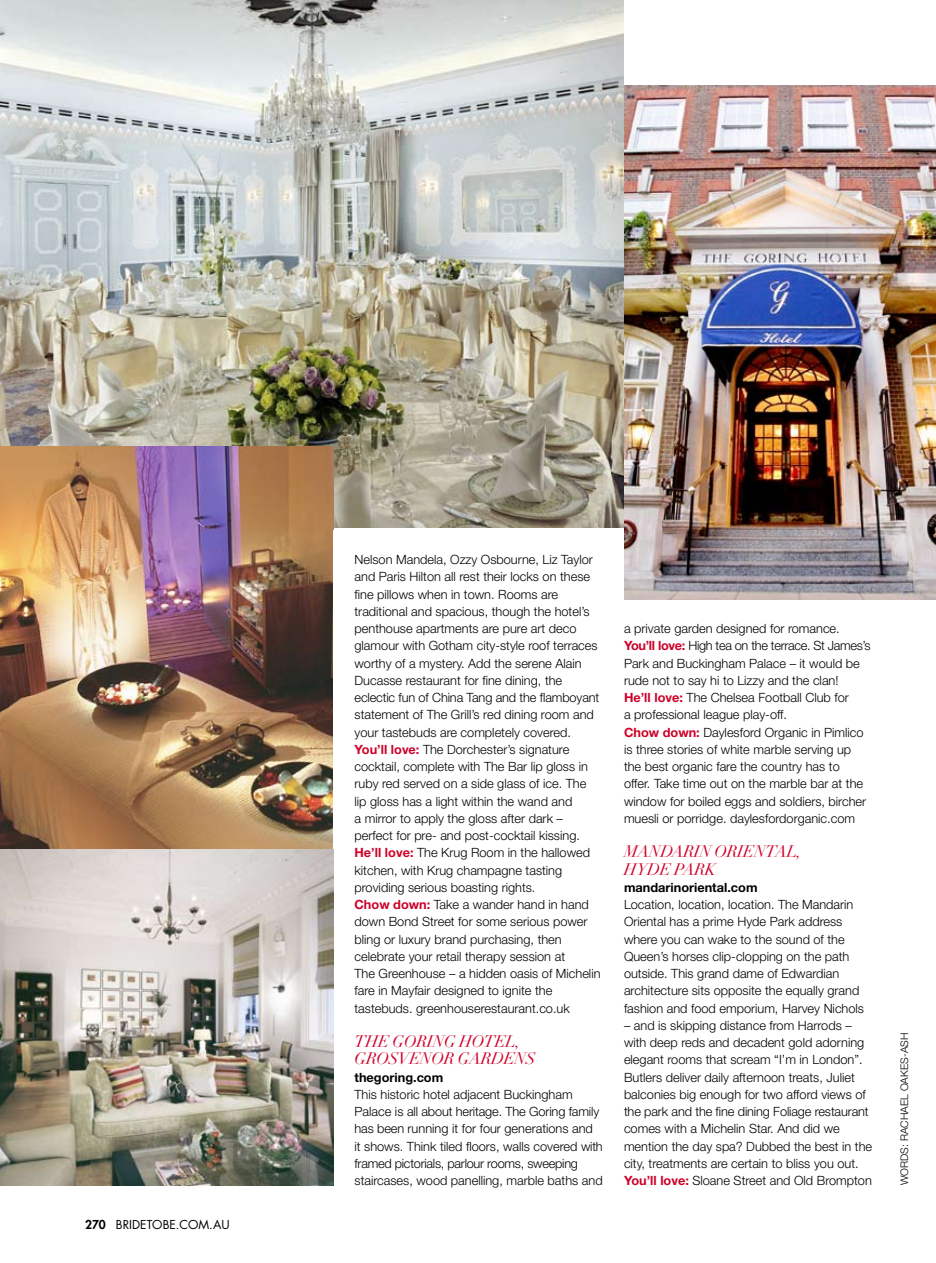
<style>
.page{position:relative;width:936px;height:1263px;background:#fff}
.page>*{position:absolute;margin:0;border:0;box-sizing:border-box;transform-origin:0 0}
.t1{font:italic 16.5px/17.2px "Didot LT Std";letter-spacing:-.025em;color:#ce0029}
.t2{font:300 12.75px/17.2px "Helvetica Neue";color:#000}
.t3{font:700 12.75px "Helvetica Neue";color:#000}
.t4{font:12px "Futura";color:#000}
.t5{font:300 10.5px "Helvetica Neue";color:#000}
.s1{font-weight:800}
.s2{font-weight:700;color:#ce0029}
</style>
<div class="page">
<img style="left:0;top:0;width:624px;height:527px">
<img style="left:0;top:446px;width:333px;height:403px">
<img style="left:0;top:849px;width:333px;height:336px">
<img style="left:624px;top:85px;width:311px;height:515px">
<p class="t4" style="left:85px;top:1217px;width:146px"><span class="s1">270</span> BRIDETOBE.COM.AU</p>
<p class="t2" style="left:354px;top:551px;width:247px">Nelson Mandela, Ozzy Osbourne, Liz Taylor and Paris Hilton all rest their locks on these fine pillows when in town. Rooms are traditional and spacious, though the hotel’s penthouse apartments are pure art deco glamour with Gotham city-style roof terraces worthy of a mystery. Add the serene Alain Ducasse restaurant for fine dining, the eclectic fun of China Tang and the flamboyant statement of The Grill’s red dining room and your tastebuds are completely covered.<br><span class="s2">You’ll love:</span> The Dorchester’s signature cocktail, complete with The Bar lip gloss in ruby red served on a side glass of ice. The lip gloss has a light within the wand and<br>a mirror to apply the gloss after dark – perfect for pre- and post-cocktail kissing.<br><span class="s2">He’ll love:</span> The Krug Room in the hallowed kitchen, with Krug champagne tasting providing serious boasting rights.<br><span class="s2">Chow down:</span> Take a wander hand in hand down Bond Street for some serious power bling or luxury brand purchasing, then celebrate your retail therapy session at<br>The Greenhouse – a hidden oasis of Michelin fare in Mayfair designed to ignite the tastebuds. greenhouserestaurant.co.uk</p>
<p class="t1" style="left:354px;top:1033px;width:183px">THE GORING HOTEL,<br>GROSVENOR GARDENS</p>
<p class="t3" style="left:354px;top:1069px;width:90px">thegoring.com</p>
<p class="t2" style="left:354px;top:1085px;width:250px">This historic hotel adjacent Buckingham Palace is all about heritage. The Goring family has been running it for four generations and<br>it shows. Think tiled floors, walls covered with framed pictorials, parlour rooms, sweeping staircases, wood panelling, marble baths and</p>
<p class="t2" style="left:624px;top:620px;width:248px">a private garden designed for romance.<br><span class="s2">You’ll love:</span> High tea on the terrace. St James’s Park and Buckingham Palace – it would be rude not to say hi to Lizzy and the clan!<br><span class="s2">He’ll love:</span> The Chelsea Football Club for<br>a professional league play-off.<br><span class="s2">Chow down:</span> Daylesford Organic in Pimlico is three stories of white marble serving up the best organic fare the country has to<br>offer. Take time out on the marble bar at the window for boiled eggs and soldiers, bircher muesli or porridge. daylesfordorganic.com</p>
<p class="t1" style="left:624px;top:843px;width:179px">MANDARIN ORIENTAL,<br>HYDE PARK</p>
<p class="t3" style="left:624px;top:879px;width:135px">mandarinoriental.com</p>
<p class="t2" style="left:624px;top:896px;width:241px">Location, location, location. The Mandarin Oriental has a prime Hyde Park address where you can wake to the sound of the Queen’s horses clip-clopping on the path outside. This grand dame of Edwardian architecture sits opposite the equally grand fashion and food emporium, Harvey Nichols</p>
<p class="t2" style="left:624px;top:1016px;width:250px">– and is skipping distance from Harrods – with deep reds and decadent gold adorning elegant rooms that scream “I’m in London”.<br>Butlers deliver daily afternoon treats, Juliet balconies big enough for two afford views of the park and the fine dining Foliage restaurant comes with a Michelin Star. And did we mention the day spa? Dubbed the best in the city, treatments are certain to bliss you out.<br><span class="s2">You’ll love:</span> Sloane Street and Old Brompton</p>
<p class="t5" style="left:898px;top:1185px;width:153px;rotate:-90deg">Words: Rachael Oakes-Ash</p>
</div>
